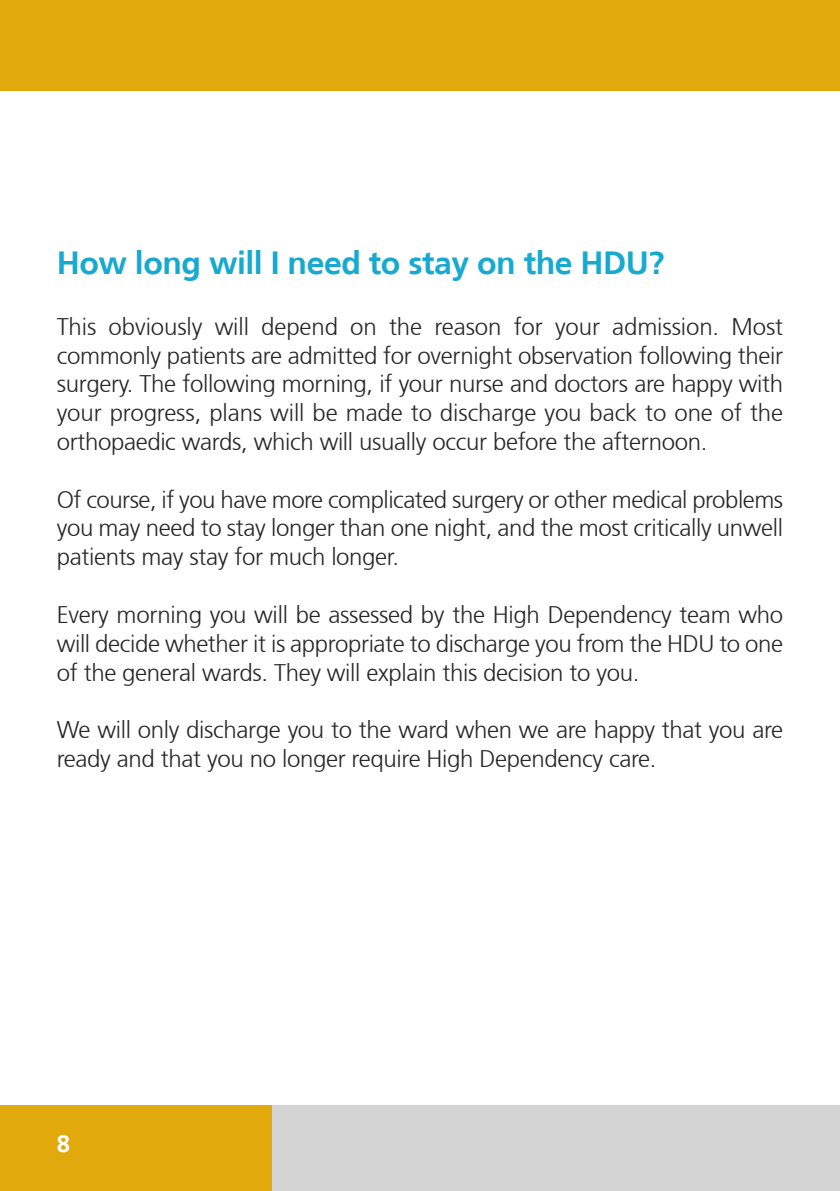
<style>
.page{position:relative;width:840px;height:1191px;background:#fff}
.page>*{position:absolute;margin:0;border:0;box-sizing:border-box;transform-origin:0 0}
.t1{font:700 32px "Frutiger 65";letter-spacing:-.015em;color:#17a9d0}
.t2{font:300 24px/28.8px "Frutiger 45";letter-spacing:-.015em;color:#272627;text-align:justify}
.t3{font:700 24px "Frutiger 65";color:#fff}
</style>
<div class="page">
<div style="left:0;top:0;width:839px;height:91px;background:#e1a90c"></div>
<div style="left:0;top:1106px;width:272px;height:85px;background:#e1a90c"></div>
<div style="left:272px;top:1106px;width:567px;height:85px;background:#d4d4d4"></div>
<h1 class="t1" style="left:57px;top:244px;width:609px">How long will I need to stay on the HDU?</h1>
<p class="t2" style="left:57px;top:312px;width:727px">This obviously will depend on the reason for your admission. Most commonly patients are admitted for overnight observation following their surgery. The following morning, if your nurse and doctors are happy with your progress, plans will be made to discharge you back to one of the orthopaedic wards, which will usually occur before the afternoon.</p>
<p class="t2" style="left:57px;top:485px;width:727px">Of course, if you have more complicated surgery or other medical problems you may need to stay longer than one night, and the most critically unwell patients may stay for much longer.</p>
<p class="t2" style="left:57px;top:600px;width:727px">Every morning you will be assessed by the High Dependency team who will decide whether it is appropriate to discharge you from the HDU to one of the general wards. They will explain this decision to you.</p>
<p class="t2" style="left:57px;top:716px;width:727px">We will only discharge you to the ward when we are happy that you are ready and that you no longer require High Dependency care.</p>
<p class="t3" style="left:57px;top:1129px;width:15px">8</p>
</div>
